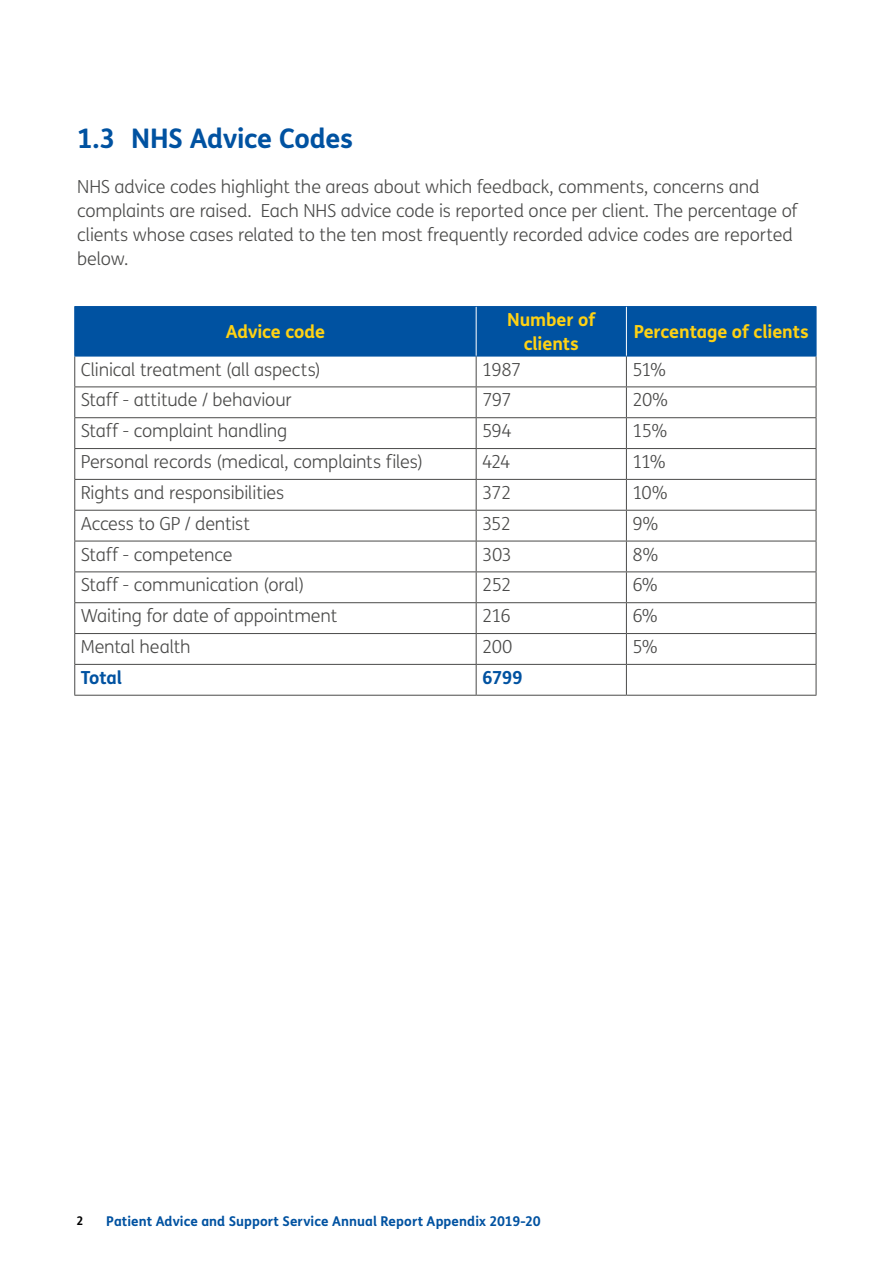
<style>
.page{position:relative;width:893px;height:1263px;background:#fff}
.page>*{position:absolute;margin:0;border:0;box-sizing:border-box;transform-origin:0 0}
.Body_Text{font:700 27px "FS Me";letter-spacing:-.01em;color:#0052a1}
.Body_Text-2{font:300 18px/24px "FS Me";letter-spacing:-.01em;color:#4a4a49}
.Body_Text-3{font:700 18px/24px "FS Me";letter-spacing:-.005em;color:#ffd213;text-align:center}
.Body_Text-4{font:700 18px "FS Me";letter-spacing:-.02em;color:#0052a1}
.t1{font:700 13.5px "FS Me";letter-spacing:.005em;color:#0052a1}
.t2{font:700 12px "FS Me";color:#000}
</style>
<div class="page">
<div style="left:75px;top:307px;width:741px;height:49px;background:#0052a1"></div>
<hr style="left:74px;top:356px;width:1px;height:30px;background:#4a4a49">
<hr style="left:476px;top:356px;width:1px;height:30px;background:#4a4a49">
<hr style="left:626px;top:356px;width:1px;height:30px;background:#4a4a49">
<hr style="left:816px;top:356px;width:1px;height:30px;background:#4a4a49">
<hr style="left:74px;top:386px;width:402px;height:1px;background:#4a4a49">
<hr style="left:74px;top:387px;width:1px;height:30px;background:#4a4a49">
<hr style="left:476px;top:386px;width:150px;height:1px;background:#4a4a49">
<hr style="left:476px;top:387px;width:1px;height:30px;background:#4a4a49">
<hr style="left:626px;top:386px;width:190px;height:1px;background:#4a4a49">
<hr style="left:626px;top:387px;width:1px;height:30px;background:#4a4a49">
<hr style="left:816px;top:387px;width:1px;height:30px;background:#4a4a49">
<hr style="left:74px;top:417px;width:402px;height:1px;background:#4a4a49">
<hr style="left:74px;top:418px;width:1px;height:30px;background:#4a4a49">
<hr style="left:476px;top:417px;width:150px;height:1px;background:#4a4a49">
<hr style="left:476px;top:418px;width:1px;height:30px;background:#4a4a49">
<hr style="left:626px;top:417px;width:190px;height:1px;background:#4a4a49">
<hr style="left:626px;top:418px;width:1px;height:30px;background:#4a4a49">
<hr style="left:816px;top:418px;width:1px;height:30px;background:#4a4a49">
<hr style="left:74px;top:448px;width:402px;height:1px;background:#4a4a49">
<hr style="left:74px;top:449px;width:1px;height:30px;background:#4a4a49">
<hr style="left:476px;top:448px;width:150px;height:1px;background:#4a4a49">
<hr style="left:476px;top:449px;width:1px;height:30px;background:#4a4a49">
<hr style="left:626px;top:448px;width:190px;height:1px;background:#4a4a49">
<hr style="left:626px;top:449px;width:1px;height:30px;background:#4a4a49">
<hr style="left:816px;top:449px;width:1px;height:30px;background:#4a4a49">
<hr style="left:74px;top:479px;width:402px;height:1px;background:#4a4a49">
<hr style="left:74px;top:480px;width:1px;height:30px;background:#4a4a49">
<hr style="left:476px;top:479px;width:150px;height:1px;background:#4a4a49">
<hr style="left:476px;top:480px;width:1px;height:30px;background:#4a4a49">
<hr style="left:626px;top:479px;width:190px;height:1px;background:#4a4a49">
<hr style="left:626px;top:480px;width:1px;height:30px;background:#4a4a49">
<hr style="left:816px;top:480px;width:1px;height:30px;background:#4a4a49">
<hr style="left:74px;top:510px;width:402px;height:1px;background:#4a4a49">
<hr style="left:74px;top:511px;width:1px;height:30px;background:#4a4a49">
<hr style="left:476px;top:510px;width:150px;height:1px;background:#4a4a49">
<hr style="left:476px;top:511px;width:1px;height:30px;background:#4a4a49">
<hr style="left:626px;top:510px;width:190px;height:1px;background:#4a4a49">
<hr style="left:626px;top:511px;width:1px;height:30px;background:#4a4a49">
<hr style="left:816px;top:511px;width:1px;height:30px;background:#4a4a49">
<hr style="left:74px;top:541px;width:402px;height:1px;background:#4a4a49">
<hr style="left:74px;top:541px;width:1px;height:30px;background:#4a4a49">
<hr style="left:476px;top:541px;width:150px;height:1px;background:#4a4a49">
<hr style="left:476px;top:541px;width:1px;height:30px;background:#4a4a49">
<hr style="left:626px;top:541px;width:190px;height:1px;background:#4a4a49">
<hr style="left:626px;top:541px;width:1px;height:30px;background:#4a4a49">
<hr style="left:816px;top:541px;width:1px;height:30px;background:#4a4a49">
<hr style="left:74px;top:571px;width:402px;height:1px;background:#4a4a49">
<hr style="left:74px;top:572px;width:1px;height:30px;background:#4a4a49">
<hr style="left:476px;top:571px;width:150px;height:1px;background:#4a4a49">
<hr style="left:476px;top:572px;width:1px;height:30px;background:#4a4a49">
<hr style="left:626px;top:571px;width:190px;height:1px;background:#4a4a49">
<hr style="left:626px;top:572px;width:1px;height:30px;background:#4a4a49">
<hr style="left:816px;top:572px;width:1px;height:30px;background:#4a4a49">
<hr style="left:74px;top:602px;width:402px;height:1px;background:#4a4a49">
<hr style="left:74px;top:603px;width:1px;height:30px;background:#4a4a49">
<hr style="left:476px;top:602px;width:150px;height:1px;background:#4a4a49">
<hr style="left:476px;top:603px;width:1px;height:30px;background:#4a4a49">
<hr style="left:626px;top:602px;width:190px;height:1px;background:#4a4a49">
<hr style="left:626px;top:603px;width:1px;height:30px;background:#4a4a49">
<hr style="left:816px;top:603px;width:1px;height:30px;background:#4a4a49">
<hr style="left:74px;top:633px;width:402px;height:1px;background:#4a4a49">
<hr style="left:74px;top:634px;width:1px;height:30px;background:#4a4a49">
<hr style="left:476px;top:633px;width:150px;height:1px;background:#4a4a49">
<hr style="left:476px;top:634px;width:1px;height:30px;background:#4a4a49">
<hr style="left:626px;top:633px;width:190px;height:1px;background:#4a4a49">
<hr style="left:626px;top:634px;width:1px;height:30px;background:#4a4a49">
<hr style="left:816px;top:634px;width:1px;height:30px;background:#4a4a49">
<hr style="left:74px;top:664px;width:402px;height:1px;background:#4a4a49">
<hr style="left:74px;top:665px;width:1px;height:30px;background:#4a4a49">
<hr style="left:476px;top:664px;width:150px;height:1px;background:#4a4a49">
<hr style="left:476px;top:665px;width:1px;height:30px;background:#4a4a49">
<hr style="left:626px;top:664px;width:190px;height:1px;background:#4a4a49">
<hr style="left:626px;top:665px;width:1px;height:30px;background:#4a4a49">
<hr style="left:816px;top:665px;width:1px;height:30px;background:#4a4a49">
<hr style="left:74px;top:695px;width:402px;height:1px;background:#4a4a49">
<hr style="left:476px;top:695px;width:150px;height:1px;background:#4a4a49">
<hr style="left:626px;top:695px;width:190px;height:1px;background:#4a4a49">
<hr style="left:74px;top:306px;width:402px;height:1px;background:#0052a1">
<hr style="left:74px;top:307px;width:1px;height:49px;background:#0052a1">
<hr style="left:476px;top:306px;width:150px;height:1px;background:#0052a1">
<hr style="left:626px;top:306px;width:190px;height:1px;background:#0052a1">
<hr style="left:816px;top:307px;width:1px;height:49px;background:#0052a1">
<hr style="left:74px;top:356px;width:402px;height:1px;background:#0052a1">
<hr style="left:476px;top:356px;width:150px;height:1px;background:#0052a1">
<hr style="left:626px;top:356px;width:190px;height:1px;background:#0052a1">
<hr style="left:476px;top:307px;width:1px;height:49px;background:#fff">
<hr style="left:626px;top:307px;width:1px;height:49px;background:#fff">
<p class="Body_Text" style="left:77px;top:117px;width:277px">1.3 NHS Advice Codes</p>
<p class="Body_Text-2" style="left:77px;top:174px;width:722px">NHS advice codes highlight the areas about which feedback, comments, concerns and complaints are raised. Each NHS advice code is reported once per client. The percentage of clients whose cases related to the ten most frequently recorded advice codes are reported below.</p>
<p class="Body_Text-3" style="left:226px;top:319px;width:101px">Advice code</p>
<p class="Body_Text-3" style="left:507px;top:307px;width:90px">Number of clients</p>
<p class="Body_Text-3" style="left:634px;top:319px;width:177px">Percentage of clients</p>
<p class="Body_Text-2" style="left:81px;top:357px;width:242px">Clinical treatment (all aspects)</p>
<p class="Body_Text-2" style="left:482px;top:357px;width:41px">1987</p>
<p class="Body_Text-2" style="left:632px;top:357px;width:35px">51%</p>
<p class="Body_Text-2" style="left:81px;top:388px;width:213px">Staff - attitude / behaviour</p>
<p class="Body_Text-2" style="left:482px;top:388px;width:31px">797</p>
<p class="Body_Text-2" style="left:632px;top:388px;width:37px">20%</p>
<p class="Body_Text-2" style="left:81px;top:418px;width:208px">Staff - complaint handling</p>
<p class="Body_Text-2" style="left:482px;top:418px;width:31px">594</p>
<p class="Body_Text-2" style="left:632px;top:418px;width:36px">15%</p>
<p class="Body_Text-2" style="left:81px;top:449px;width:344px">Personal records (medical, complaints files)</p>
<p class="Body_Text-2" style="left:482px;top:449px;width:30px">424</p>
<p class="Body_Text-2" style="left:632px;top:449px;width:35px">11%</p>
<p class="Body_Text-2" style="left:81px;top:480px;width:205px">Rights and responsibilities</p>
<p class="Body_Text-2" style="left:482px;top:480px;width:31px">372</p>
<p class="Body_Text-2" style="left:632px;top:480px;width:37px">10%</p>
<p class="Body_Text-2" style="left:81px;top:511px;width:171px">Access to GP / dentist</p>
<p class="Body_Text-2" style="left:482px;top:511px;width:31px">352</p>
<p class="Body_Text-2" style="left:632px;top:511px;width:28px">9%</p>
<p class="Body_Text-2" style="left:81px;top:542px;width:153px">Staff - competence</p>
<p class="Body_Text-2" style="left:482px;top:542px;width:31px">303</p>
<p class="Body_Text-2" style="left:632px;top:542px;width:27px">8%</p>
<p class="Body_Text-2" style="left:81px;top:573px;width:225px">Staff - communication (oral)</p>
<p class="Body_Text-2" style="left:482px;top:573px;width:31px">252</p>
<p class="Body_Text-2" style="left:632px;top:573px;width:27px">6%</p>
<p class="Body_Text-2" style="left:81px;top:603px;width:258px">Waiting for date of appointment</p>
<p class="Body_Text-2" style="left:482px;top:603px;width:30px">216</p>
<p class="Body_Text-2" style="left:632px;top:603px;width:27px">6%</p>
<p class="Body_Text-2" style="left:81px;top:634px;width:111px">Mental health</p>
<p class="Body_Text-2" style="left:482px;top:634px;width:32px">200</p>
<p class="Body_Text-2" style="left:632px;top:634px;width:27px">5%</p>
<p class="Body_Text-4" style="left:81px;top:663px;width:43px">Total</p>
<p class="Body_Text-4" style="left:482px;top:663px;width:42px">6799</p>
<p class="t2" style="left:77px;top:1211px;width:9px">2</p>
<p class="t1" style="left:106px;top:1211px;width:436px">Patient Advice and Support Service Annual Report Appendix 2019-20</p>
</div>
